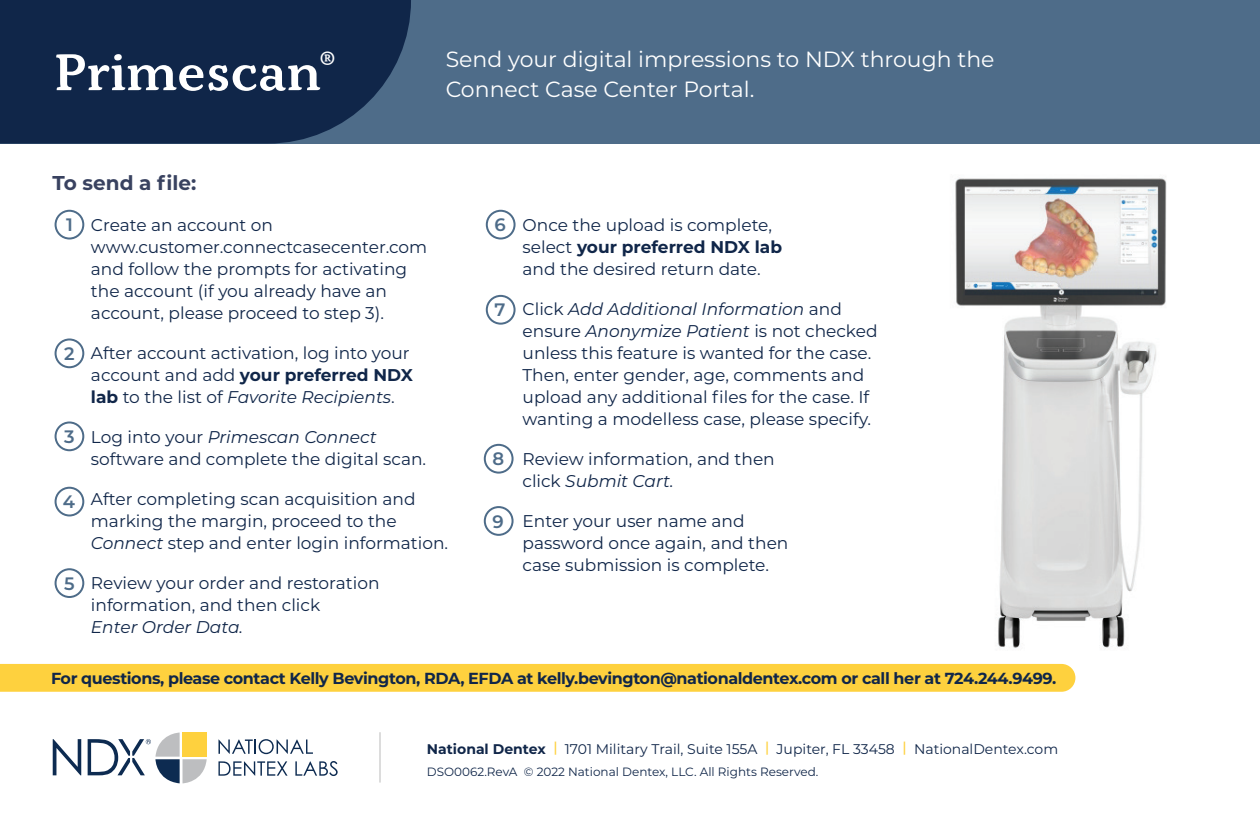
<style>
.page{position:relative;width:1260px;height:828px;background:#fff}
.page>*{position:absolute;margin:0;border:0;box-sizing:border-box;transform-origin:0 0}
.t1{font:600 52px "Kopius";color:#fff}
.t2{font:22px/30px "Montserrat";color:#fff}
.t3{font:700 20px "Montserrat";color:#394260}
.t4{font:600 18px "Montserrat";color:#4e6c89}
.t5{font:17px/22px "Montserrat";color:#102649}
.t6{font:italic 17px "Montserrat";color:#102649}
.t7{font:700 16px "Montserrat";letter-spacing:-.025em;color:#102649}
.t8{font:14px "Montserrat";color:#102649}
.t9{font:12px "Montserrat";color:#102649}
.s1{font-weight:700}
.s2{font-style:italic}
.s3{font-weight:500;color:#fed13e}
</style>
<div class="page">
<div style="left:0;top:0;width:1260px;height:144px;background:#4e6c89"></div>
<svg style="left:0;top:0;width:411px;height:144px;background:#142b4d"></svg>
<div style="left:55px;top:210px;width:29px;height:30px;border:2px solid #4e6c89;border-radius:50%"></div>
<div style="left:55px;top:338px;width:29px;height:30px;border:2px solid #4e6c89;border-radius:50%"></div>
<div style="left:55px;top:421px;width:29px;height:30px;border:2px solid #4e6c89;border-radius:50%"></div>
<div style="left:55px;top:487px;width:29px;height:29px;border:2px solid #4e6c89;border-radius:50%"></div>
<div style="left:55px;top:568px;width:29px;height:30px;border:2px solid #4e6c89;border-radius:50%"></div>
<div style="left:486px;top:210px;width:30px;height:30px;border:2px solid #4e6c89;border-radius:50%"></div>
<div style="left:486px;top:295px;width:30px;height:30px;border:2px solid #4e6c89;border-radius:50%"></div>
<div style="left:484px;top:444px;width:30px;height:30px;border:2px solid #4e6c89;border-radius:50%"></div>
<div style="left:484px;top:506px;width:30px;height:30px;border:2px solid #4e6c89;border-radius:50%"></div>
<img style="left:938px;top:178px;width:229px;height:503px">
<svg style="left:218px;top:739px;width:95px;height:15px"></svg>
<svg style="left:218px;top:761px;width:70px;height:15px"></svg>
<svg style="left:295px;top:761px;width:43px;height:15px"></svg>
<svg style="left:53px;top:739px;width:28px;height:36px"></svg>
<svg style="left:88px;top:733px;width:119px;height:50px"></svg>
<hr style="left:380px;top:732px;width:1px;height:51px;background:#bababa">
<div style="left:0;top:664px;width:1075px;height:28px;background:#fed13e"></div>
<h1 class="t1" style="left:54px;top:40px;width:283px">Primescan<sup>®</sup></h1>
<p class="t2" style="left:446px;top:43px;width:550px">Send your digital impressions to NDX through the<br>Connect Case Center Portal.</p>
<p class="t3" style="left:53px;top:168px;width:145px">To send a file:</p>
<p class="t4" style="left:66px;top:212px;width:8px">1</p>
<p class="t4" style="left:64px;top:341px;width:12px">2</p>
<p class="t4" style="left:64px;top:424px;width:12px">3</p>
<p class="t4" style="left:63px;top:489px;width:14px">4</p>
<p class="t4" style="left:64px;top:571px;width:12px">5</p>
<p class="t5" style="left:91px;top:214px;width:338px">Create an account on www.customer.connectcasecenter.com and follow the prompts for activating the account (if you already have an account, please proceed to step 3).</p>
<p class="t5" style="left:91px;top:342px;width:323px">After account activation, log into your account and add <span class="s1">your preferred NDX lab</span> to the list of <span class="s2">Favorite Recipients</span>.</p>
<p class="t5" style="left:91px;top:426px;width:337px">Log into your <span class="s2">Primescan Connect </span>software and complete the digital scan.</p>
<p class="t5" style="left:91px;top:488px;width:359px">After completing scan acquisition and marking the margin, proceed to the<br><span class="s2">Connect</span> step and enter login information.</p>
<p class="t5" style="left:91px;top:572px;width:290px">Review your order and restoration information, and then click</p>
<p class="t6" style="left:91px;top:615px;width:154px">Enter Order Data.</p>
<p class="t4" style="left:495px;top:212px;width:13px">6</p>
<p class="t4" style="left:495px;top:297px;width:12px">7</p>
<p class="t4" style="left:493px;top:446px;width:13px">8</p>
<p class="t4" style="left:493px;top:509px;width:13px">9</p>
<p class="t5" style="left:523px;top:214px;width:261px">Once the upload is complete, select <span class="s1">your preferred NDX lab </span>and the desired return date.</p>
<p class="t5" style="left:523px;top:298px;width:357px">Click <span class="s2">Add Additional Information</span> and ensure <span class="s2">Anonymize Patient</span> is not checked unless this feature is wanted for the case.<br>Then, enter gender, age, comments and upload any additional files for the case. If wanting a modelless case, please specify.</p>
<p class="t5" style="left:523px;top:448px;width:254px">Review information, and then click <span class="s2">Submit Cart.</span></p>
<p class="t5" style="left:523px;top:510px;width:267px">Enter your user name and password once again, and then case submission is complete.</p>
<p class="t7" style="left:51px;top:667px;width:1007px">For questions, please contact Kelly Bevington, RDA, EFDA at kelly.bevington@nationaldentex.com or call her at 724.244.9499.</p>
<p class="t8" style="left:427px;top:739px;width:633px"><span class="s1">National Dentex</span> <span class="s3">|</span> 1701 Military Trail, Suite 155A <span class="s3">|</span> Jupiter, FL 33458 <span class="s3">|</span> NationalDentex.com</p>
<p class="t9" style="left:427px;top:763px;width:393px">DSO0062.RevA © 2022 National Dentex, LLC. All Rights Reserved.</p>
</div>
